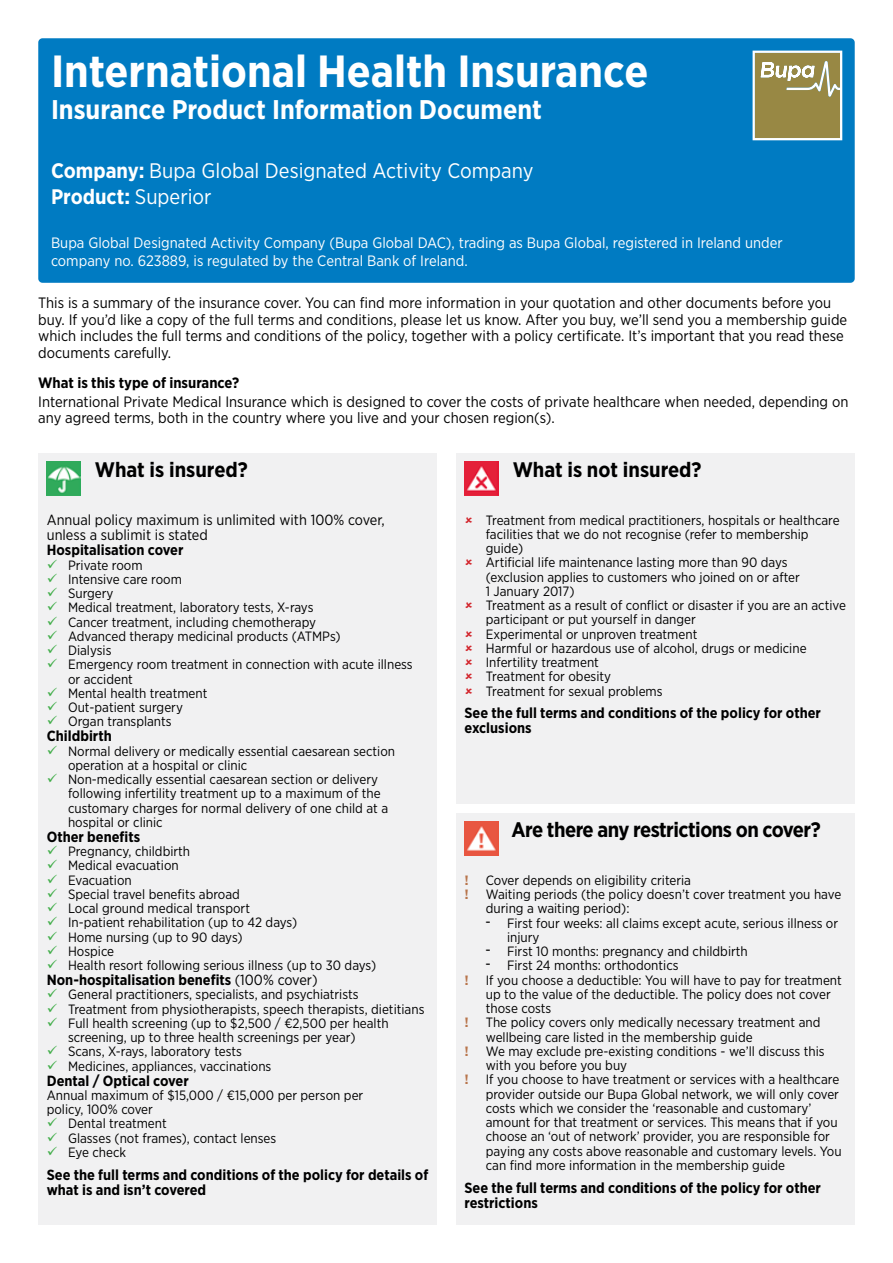
<style>
.page{position:relative;width:893px;height:1263px;background:#fff}
.page>*{position:absolute;margin:0;border:0;box-sizing:border-box;transform-origin:0 0}
.t1{font:700 45px "Gotham Narrow";color:#fff}
.t2{font:700 27px "Gotham Narrow";color:#fff}
.t3{font:21px/25.2px "Gotham Narrow";color:#fff}
.t4{font:700 21px "Gotham Narrow";color:#000}
.t5{font:700 21px "Gotham Narrow";letter-spacing:-.025em;color:#000}
.t6{font:15px/16.5px "Gotham Narrow";color:#000}
.t7{font:15px/18px "Gotham Narrow";color:#fff}
.t8{font:700 15px "Gotham Narrow";color:#000}
.t9{font:700 14.7px/15px "Gotham Narrow";color:#000}
.t10{font:14.7px/15px "Gotham Narrow";color:#000}
.t11{font:13.5px/14.2px "Gotham Narrow";color:#000}
.t12{font:700 13.5px "Gotham";color:#b8754c}
.s1{font-weight:700}
.s2{color:#41ad49}
.s3{font-weight:400}
</style>
<div class="page">
<div style="left:38px;top:453px;width:399px;height:772px;background:#f1f1f2"></div>
<img style="left:47px;top:461px;width:34px;height:34px">
<div style="left:456px;top:453px;width:399px;height:350px;background:#f1f1f2"></div>
<img style="left:465px;top:461px;width:34px;height:34px">
<div style="left:456px;top:813px;width:399px;height:412px;background:#f1f1f2"></div>
<img style="left:465px;top:821px;width:34px;height:34px">
<div style="left:38px;top:38px;width:817px;height:245px;background:#007bc2;border-radius:4px"></div>
<svg style="left:753px;top:51px;width:89px;height:89px;background:#a89c65"></svg>
<h1 class="t1" style="left:51px;top:42px;width:599px">International Health Insurance</h1>
<h2 class="t2" style="left:51px;top:93px;width:493px">Insurance Product Information Document</h2>
<h3 class="t3" style="left:51px;top:158px;width:484px"><span class="s1">Company:</span> Bupa Global Designated Activity Company<br><span class="s1">Product:</span> Superior</h3>
<p class="t7" style="left:51px;top:233px;width:733px">Bupa Global Designated Activity Company (Bupa Global DAC), trading as Bupa Global, registered in Ireland under company no. 623889, is regulated by the Central Bank of Ireland.</p>
<p class="t6" style="left:38px;top:295px;width:810px">This is a summary of the insurance cover. You can find more information in your quotation and other documents before you buy. If you’d like a copy of the full terms and conditions, please let us know. After you buy, we’ll send you a membership guide which includes the full terms and conditions of the policy, together with a policy certificate. It’s important that you read these documents carefully.</p>
<p class="t8" style="left:38px;top:373px;width:202px">What is this type of insurance?</p>
<p class="t6" style="left:38px;top:393px;width:812px">International Private Medical Insurance which is designed to cover the costs of private healthcare when needed, depending on any agreed terms, both in the country where you live and your chosen region(s).</p>
<h3 class="t4" style="left:95px;top:456px;width:154px">What is insured?</h3>
<p class="t10" style="left:47px;top:512px;width:339px">Annual policy maximum is unlimited with 100% cover, unless a sublimit is stated</p>
<p class="t9" style="left:47px;top:542px;width:138px">Hospitalisation cover</p>
<p class="t11" style="left:47px;top:557px;width:97px"><span class="s2">✓</span> Private room</p>
<p class="t11" style="left:47px;top:572px;width:137px"><span class="s2">✓</span> Intensive care room</p>
<p class="t11" style="left:47px;top:586px;width:68px"><span class="s2">✓</span> Surgery</p>
<p class="t11" style="left:47px;top:600px;width:268px"><span class="s2">✓</span> Medical treatment, laboratory tests, X-rays</p>
<p class="t11" style="left:47px;top:614px;width:271px"><span class="s2">✓</span> Cancer treatment, including chemotherapy</p>
<p class="t11" style="left:47px;top:629px;width:295px"><span class="s2">✓</span> Advanced therapy medicinal products (ATMPs)</p>
<p class="t11" style="left:47px;top:643px;width:66px"><span class="s2">✓</span> Dialysis</p>
<p class="t11" style="left:68px;top:657px;width:346px;text-indent:-21px"><span class="s2">✓</span> Emergency room treatment in connection with acute illness or accident</p>
<p class="t11" style="left:47px;top:686px;width:162px"><span class="s2">✓</span> Mental health treatment</p>
<p class="t11" style="left:47px;top:700px;width:138px"><span class="s2">✓</span> Out-patient surgery</p>
<p class="t11" style="left:47px;top:714px;width:126px"><span class="s2">✓</span> Organ transplants</p>
<p class="t9" style="left:47px;top:728px;width:66px">Childbirth</p>
<p class="t11" style="left:68px;top:743px;width:329px;text-indent:-21px"><span class="s2">✓</span> Normal delivery or medically essential caesarean section operation at a hospital or clinic</p>
<p class="t11" style="left:68px;top:772px;width:322px;text-indent:-21px"><span class="s2">✓</span> Non-medically essential caesarean section or delivery following infertility treatment up to a maximum of the customary charges for normal delivery of one child at a hospital or clinic</p>
<p class="t9" style="left:47px;top:829px;width:95px">Other benefits</p>
<p class="t11" style="left:47px;top:844px;width:145px"><span class="s2">✓</span> Pregnancy, childbirth</p>
<p class="t11" style="left:47px;top:858px;width:133px"><span class="s2">✓</span> Medical evacuation</p>
<p class="t11" style="left:47px;top:872px;width:87px"><span class="s2">✓</span> Evacuation</p>
<p class="t11" style="left:47px;top:887px;width:195px"><span class="s2">✓</span> Special travel benefits abroad</p>
<p class="t11" style="left:47px;top:901px;width:205px"><span class="s2">✓</span> Local ground medical transport</p>
<p class="t11" style="left:47px;top:915px;width:252px"><span class="s2">✓</span> In-patient rehabilitation (up to 42 days)</p>
<p class="t11" style="left:47px;top:929px;width:197px"><span class="s2">✓</span> Home nursing (up to 90 days)</p>
<p class="t11" style="left:47px;top:944px;width:69px"><span class="s2">✓</span> Hospice</p>
<p class="t11" style="left:47px;top:958px;width:331px"><span class="s2">✓</span> Health resort following serious illness (up to 30 days)</p>
<p class="t9" style="left:47px;top:972px;width:272px">Non-hospitalisation benefits <span class="s3">(100% cover)</span></p>
<p class="t11" style="left:47px;top:987px;width:313px"><span class="s2">✓</span> General practitioners, specialists, and psychiatrists</p>
<p class="t11" style="left:47px;top:1001px;width:379px"><span class="s2">✓</span> Treatment from physiotherapists, speech therapists, dietitians</p>
<p class="t11" style="left:68px;top:1016px;width:322px;text-indent:-21px"><span class="s2">✓</span> Full health screening (up to $2,500 / €2,500 per health screening, up to three health screenings per year)</p>
<p class="t11" style="left:47px;top:1044px;width:197px"><span class="s2">✓</span> Scans, X-rays, laboratory tests</p>
<p class="t11" style="left:47px;top:1058px;width:226px"><span class="s2">✓</span> Medicines, appliances, vaccinations</p>
<p class="t9" style="left:47px;top:1073px;width:144px">Dental / Optical cover</p>
<p class="t11" style="left:47px;top:1088px;width:318px">Annual maximum of $15,000 / €15,000 per person per policy, 100% cover</p>
<p class="t11" style="left:47px;top:1116px;width:122px"><span class="s2">✓</span> Dental treatment</p>
<p class="t11" style="left:47px;top:1130px;width:231px"><span class="s2">✓</span> Glasses (not frames), contact lenses</p>
<p class="t11" style="left:47px;top:1145px;width:81px"><span class="s2">✓</span> Eye check</p>
<p class="t9" style="left:47px;top:1167px;width:383px">See the full terms and conditions of the policy for details of what is and isn’t covered</p>
<h3 class="t4" style="left:513px;top:456px;width:190px">What is not insured?</h3>
<p class="t11" style="left:486px;top:512px;width:362px">Treatment from medical practitioners, hospitals or healthcare facilities that we do not recognise (refer to membership guide)<br>Artificial life maintenance lasting more than 90 days (exclusion applies to customers who joined on or after<br>1 January 2017)<br>Treatment as a result of conflict or disaster if you are an active participant or put yourself in danger<br>Experimental or unproven treatment<br>Harmful or hazardous use of alcohol, drugs or medicine Infertility treatment<br>Treatment for obesity<br>Treatment for sexual problems</p>
<p class="t9" style="left:465px;top:706px;width:358px;line-height:14.2px">See the full terms and conditions of the policy for other exclusions</p>
<h3 class="t5" style="left:512px;top:817px;width:311px">Are there any restrictions on cover?</h3>
<p class="t12" style="left:465px;top:871px;width:6px">!</p>
<p class="t11" style="left:486px;top:872px;width:207px">Cover depends on eligibility criteria</p>
<p class="t12" style="left:465px;top:885px;width:6px">!</p>
<p class="t11" style="left:486px;top:887px;width:357px">Waiting periods (the policy doesn’t cover treatment you have during a waiting period):</p>
<p class="t11" style="left:507px;top:915px;width:333px;text-indent:-21px"><sup>–</sup> First four weeks: all claims except acute, serious illness or injury</p>
<p class="t11" style="left:486px;top:944px;width:263px"><sup>–</sup> First 10 months: pregnancy and childbirth</p>
<p class="t11" style="left:486px;top:958px;width:194px"><sup>–</sup> First 24 months: orthodontics</p>
<p class="t12" style="left:465px;top:971px;width:6px">!</p>
<p class="t11" style="left:486px;top:972px;width:357px">If you choose a deductible: You will have to pay for treatment up to the value of the deductible. The policy does not cover those costs</p>
<p class="t12" style="left:465px;top:1013px;width:6px">!</p>
<p class="t11" style="left:486px;top:1015px;width:336px">The policy covers only medically necessary treatment and wellbeing care listed in the membership guide</p>
<p class="t12" style="left:465px;top:1042px;width:6px">!</p>
<p class="t11" style="left:486px;top:1044px;width:340px">We may exclude pre-existing conditions - we’ll discuss this with you before you buy</p>
<p class="t12" style="left:465px;top:1070px;width:6px">!</p>
<p class="t11" style="left:486px;top:1072px;width:357px">If you choose to have treatment or services with a healthcare provider outside our Bupa Global network, we will only cover costs which we consider the ‘reasonable and customary’ amount for that treatment or services. This means that if you choose an ‘out of network’ provider, you are responsible for paying any costs above reasonable and customary levels. You can find more information in the membership guide</p>
<p class="t9" style="left:465px;top:1180px;width:358px">See the full terms and conditions of the policy for other restrictions</p>
</div>
